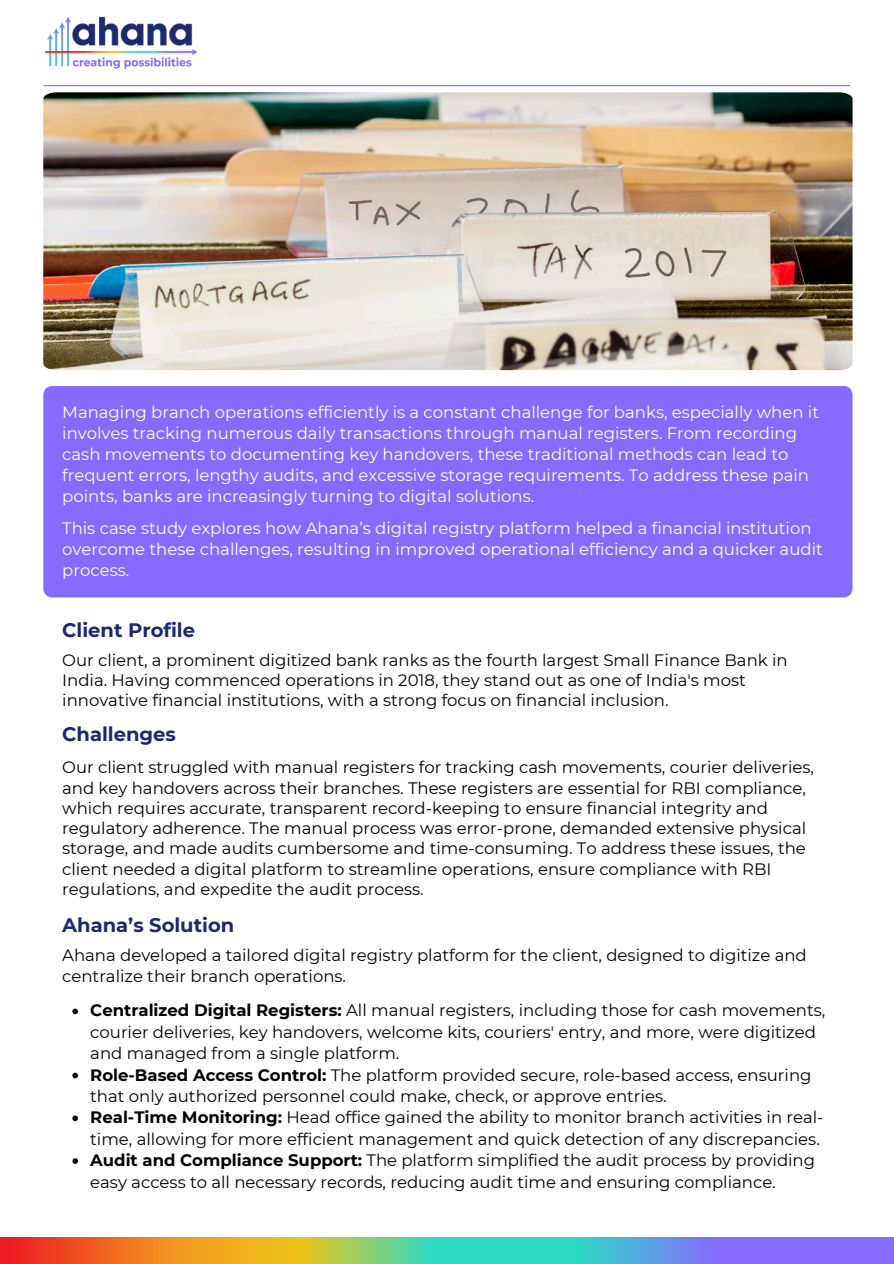
<style>
.page{position:relative;width:894px;height:1264px;background:#fff}
.page>*{position:absolute;margin:0;border:0;box-sizing:border-box;transform-origin:0 0}
.t1{font:700 19.5px "Montserrat";color:#1c296e}
.t2{font:16.5px/20.2px "Montserrat";color:#000}
.t3{font:16.5px/21px "Montserrat";color:#fff}
.s1{font-weight:700}
</style>
<div class="page">
<img style="left:0;top:1237px;width:893px;height:26px">
<div style="left:43px;top:386px;width:809px;height:211px;background:#856bff"></div>
<img style="left:44px;top:16px;width:154px;height:53px">
<hr style="left:43px;top:85px;width:807px;height:1px;background:#856bff">
<svg style="left:72px;top:1008px;width:6px;height:6px"></svg>
<svg style="left:72px;top:1072px;width:6px;height:6px"></svg>
<svg style="left:72px;top:1115px;width:6px;height:6px"></svg>
<svg style="left:72px;top:1158px;width:6px;height:5px"></svg>
<img style="left:43px;top:92px;width:809px;height:278px">
<p class="t3" style="left:62px;top:401px;width:758px">Managing branch operations efficiently is a constant challenge for banks, especially when it involves tracking numerous daily transactions through manual registers. From recording cash movements to documenting key handovers, these traditional methods can lead to frequent errors, lengthy audits, and excessive storage requirements. To address these pain points, banks are increasingly turning to digital solutions.</p>
<p class="t3" style="left:62px;top:517px;width:761px">This case study explores how Ahana’s digital registry platform helped a financial institution overcome these challenges, resulting in improved operational efficiency and a quicker audit process.</p>
<p class="t1" style="left:62px;top:616px;width:134px">Client Profile</p>
<p class="t2" style="left:62px;top:649px;width:726px">Our client, a prominent digitized bank ranks as the fourth largest Small Finance Bank in<br>India. Having commenced operations in 2018, they stand out as one of India's most innovative financial institutions, with a strong focus on financial inclusion.</p>
<p class="t1" style="left:62px;top:720px;width:115px">Challenges</p>
<p class="t2" style="left:62px;top:756px;width:753px">Our client struggled with manual registers for tracking cash movements, courier deliveries, and key handovers across their branches. These registers are essential for RBI compliance, which requires accurate, transparent record-keeping to ensure financial integrity and regulatory adherence. The manual process was error-prone, demanded extensive physical storage, and made audits cumbersome and time-consuming. To address these issues, the client needed a digital platform to streamline operations, ensure compliance with RBI regulations, and expedite the audit process.</p>
<p class="t1" style="left:62px;top:910px;width:173px">Ahana’s Solution</p>
<p class="t2" style="left:62px;top:944px;width:745px">Ahana developed a tailored digital registry platform for the client, designed to digitize and centralize their branch operations.</p>
<p class="t2" style="left:90px;top:999px;width:736px;line-height:21.5px"><span class="s1">Centralized Digital Registers:</span> All manual registers, including those for cash movements, courier deliveries, key handovers, welcome kits, couriers' entry, and more, were digitized and managed from a single platform.<br><span class="s1">Role-Based Access Control:</span> The platform provided secure, role-based access, ensuring that only authorized personnel could make, check, or approve entries.<br><span class="s1">Real-Time Monitoring:</span> Head office gained the ability to monitor branch activities in real&shy;time, allowing for more efficient management and quick detection of any discrepancies.<br><span class="s1">Audit and Compliance Support:</span> The platform simplified the audit process by providing easy access to all necessary records, reducing audit time and ensuring compliance.</p>
</div>
